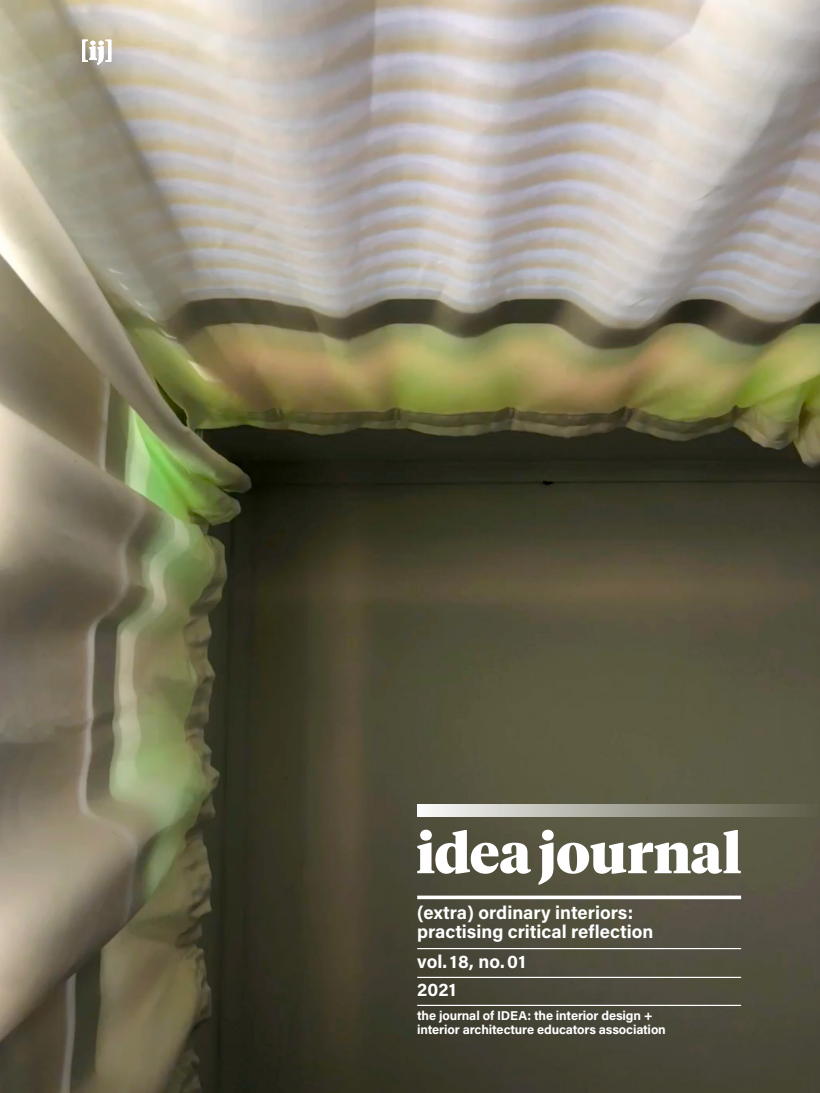
<style>
.page{position:relative;width:820px;height:1093px;background:#fff}
.page>*{position:absolute;margin:0;border:0;box-sizing:border-box;transform-origin:0 0}
.t1{font:900 55.2px "Tiempos Headline";letter-spacing:-.005em;color:#fff}
.t2{font:700 18.4px/19.2px "Acumin Pro";color:#fff}
.t3{font:700 12.8px/14px "Acumin Pro";letter-spacing:-.01em;color:#fff}
</style>
<div class="page">
<img style="left:0;top:0;width:819px;height:1093px">
<svg style="left:417px;top:895px;width:323px;height:4px"></svg>
<hr style="left:417px;top:948px;width:323px;height:1px;background:#fff">
<hr style="left:417px;top:977px;width:323px;height:1px;background:#fff">
<hr style="left:417px;top:1005px;width:323px;height:1px;background:#fff">
<svg style="left:417px;top:804px;width:402px;height:12px;background:#a8a79c"></svg>
<svg style="left:82px;top:40px;width:29px;height:25px"></svg>
<h1 class="t1" style="left:416px;top:815px;width:327px">idea journal</h1>
<h2 class="t2" style="left:417px;top:902px;width:237px">(extra) ordinary interiors: practising critical reflection</h2>
<h2 class="t2" style="left:417px;top:946px;width:110px;line-height:28.8px">vol.18, no.01<br>2021</h2>
<p class="t3" style="left:417px;top:1008px;width:250px">the journal of IDEA: the interior design + interior architecture educators association</p>
</div>
